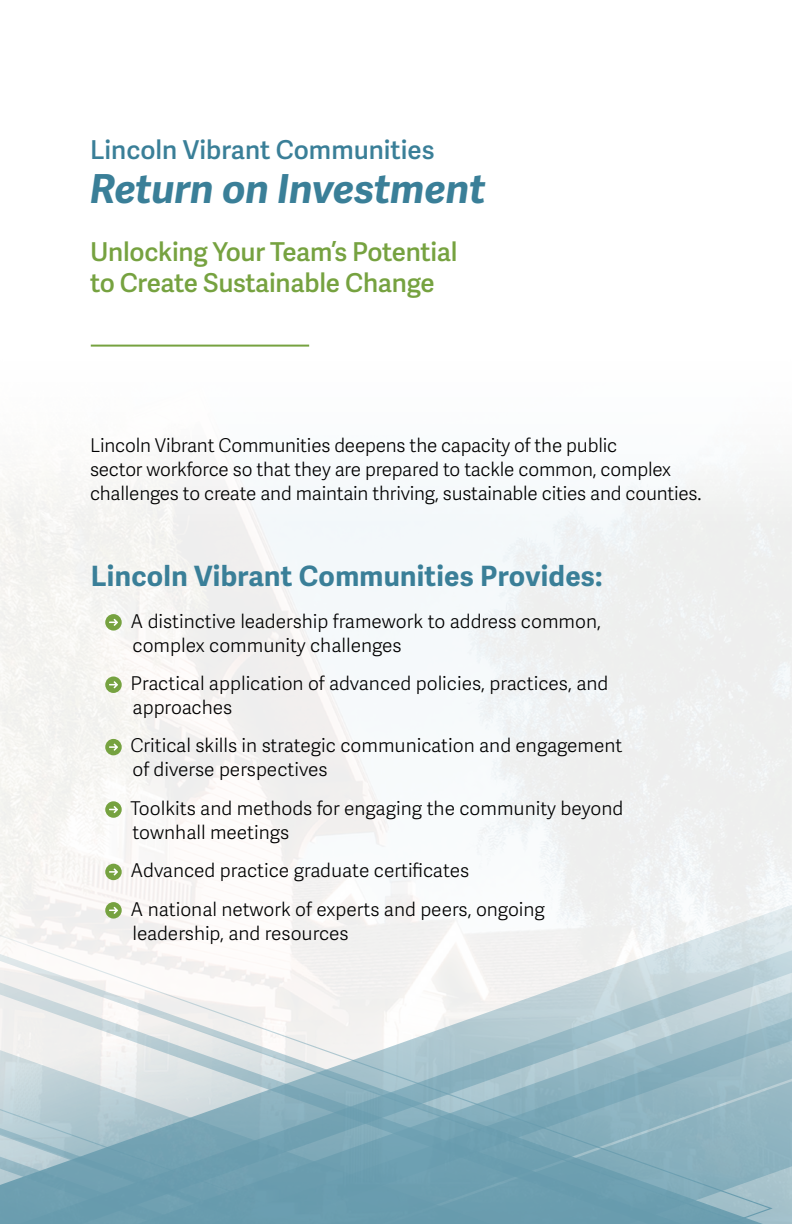
<style>
.page{position:relative;width:792px;height:1224px;background:#fff}
.page>*{position:absolute;margin:0;border:0;box-sizing:border-box;transform-origin:0 0}
.t1{font:italic 700 40px "Adelle Sans";color:#3a7f98}
.Section_Header{font:700 28px "Adelle Sans";letter-spacing:.01em;color:#3a7f98}
.t2{font:600 26px/31.2px "Adelle Sans";letter-spacing:-.01em;color:#76a240}
.t3{font:600 26px "Adelle Sans";color:#3a7f98}
.Body_copy{font:300 19px/24px "Adelle Sans";color:#000}
</style>
<div class="page">
<hr style="left:791px;top:0;width:1px;height:1224px;background:#3a7f98">
<img style="left:0;top:308px;width:792px;height:597px">
<div style="left:105px;top:614px;width:17px;height:17px;background:#76a240;border-radius:50%"></div>
<svg style="left:109px;top:619px;width:9px;height:7px"></svg>
<div style="left:105px;top:677px;width:17px;height:16px;background:#76a240;border-radius:50%"></div>
<svg style="left:109px;top:681px;width:9px;height:7px"></svg>
<div style="left:105px;top:739px;width:17px;height:16px;background:#76a240;border-radius:50%"></div>
<svg style="left:109px;top:744px;width:9px;height:7px"></svg>
<div style="left:105px;top:801px;width:17px;height:17px;background:#76a240;border-radius:50%"></div>
<svg style="left:109px;top:806px;width:9px;height:7px"></svg>
<div style="left:105px;top:864px;width:17px;height:16px;background:#76a240;border-radius:50%"></div>
<svg style="left:109px;top:868px;width:9px;height:8px"></svg>
<svg style="left:105px;top:902px;width:17px;height:17px"></svg>
<hr style="left:91px;top:345px;width:218px;height:2px;background:#76a240">
<svg style="left:0;top:905px;width:792px;height:319px"></svg>
<svg style="left:19px;top:950px;width:773px;height:274px"></svg>
<p class="t3" style="left:90px;top:134px;width:346px">Lincoln Vibrant Communities</p>
<p class="t1" style="left:90px;top:165px;width:397px">Return on Investment</p>
<p class="t2" style="left:90px;top:237px;width:369px">Unlocking Your Team’s Potential to Create Sustainable Change</p>
<p class="Body_copy" style="left:90px;top:434px;width:613px">Lincoln Vibrant Communities deepens the capacity of the public<br>sector workforce so that they are prepared to tackle common, complex challenges to create and maintain thriving, sustainable cities and counties.</p>
<p class="Section_Header" style="left:91px;top:559px;width:513px">Lincoln Vibrant Communities Provides:</p>
<p class="Body_copy" style="left:130px;top:609px;width:472px">A distinctive leadership framework to address common, complex community challenges</p>
<p class="Body_copy" style="left:130px;top:672px;width:480px">Practical application of advanced policies, practices, and approaches</p>
<p class="Body_copy" style="left:130px;top:734px;width:494px">Critical skills in strategic communication and engagement of diverse perspectives</p>
<p class="Body_copy" style="left:130px;top:797px;width:494px">Toolkits and methods for engaging the community beyond townhall meetings</p>
<p class="Body_copy" style="left:130px;top:859px;width:340px">Advanced practice graduate certificates</p>
<p class="Body_copy" style="left:130px;top:897px;width:416px">A national network of experts and peers, ongoing leadership, and resources</p>
</div>
